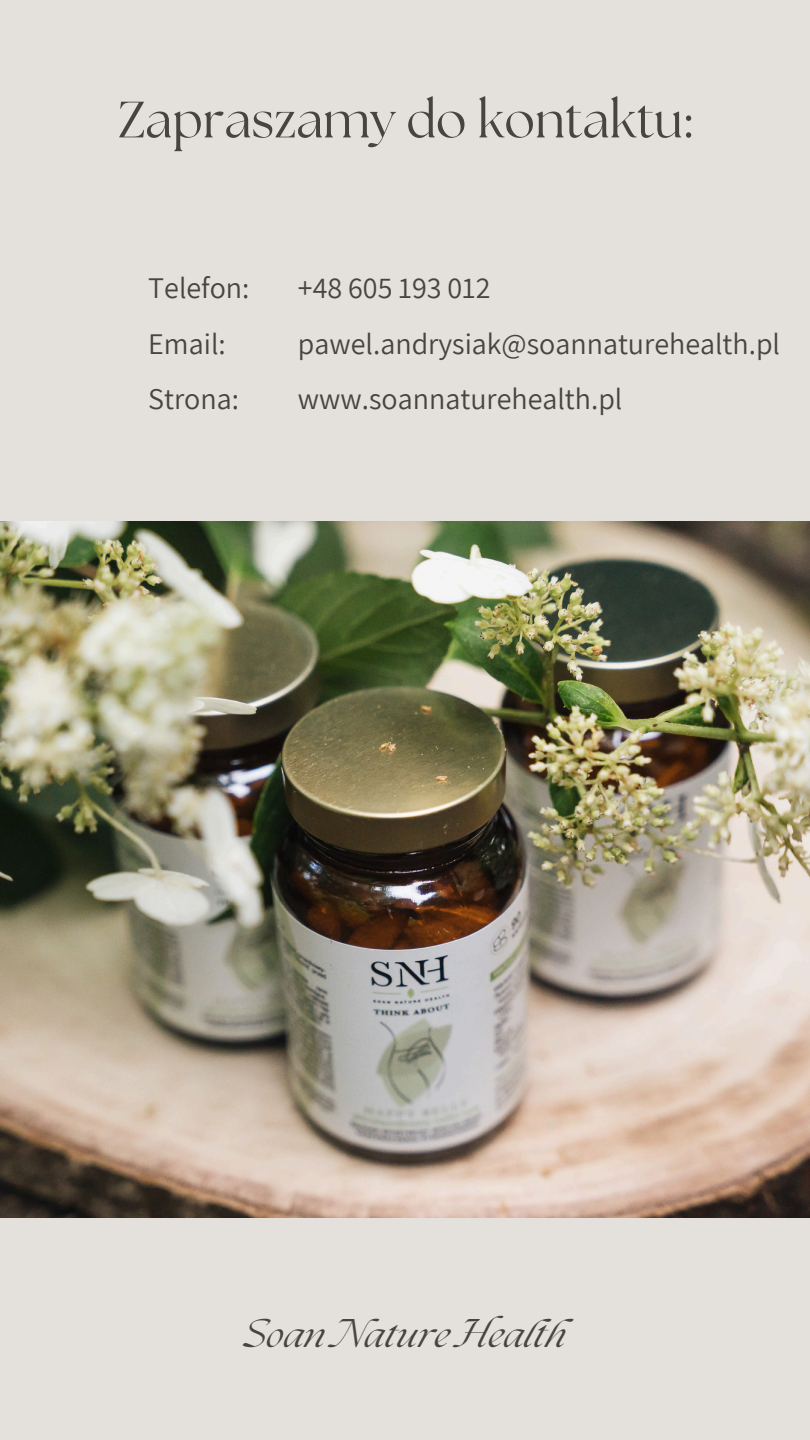
<style>
.page{position:relative;width:810px;height:1440px;background:#e4e0dc}
.page>*{position:absolute;margin:0;border:0;box-sizing:border-box;transform-origin:0 0}
.t1{font:51px "The Seasons";color:#47453e}
.t2{font:italic 35px "The Seasons";color:#47453e}
.t3{font:30px "Assistant";color:#47453e}
</style>
<div class="page">
<img style="left:0;top:522px;width:810px;height:696px">
<h1 class="t1" style="left:118px;top:97px;width:575px">Zapraszamy do kontaktu:</h1>
<p class="t3" style="left:148px;top:267px;width:103px">Telefon:</p>
<p class="t3" style="left:298px;top:267px;width:194px">+48 605 193 012</p>
<p class="t3" style="left:148px;top:323px;width:79px">Email:</p>
<p class="t3" style="left:298px;top:323px;width:484px">pawel.andrysiak@soannaturehealth.pl</p>
<h2 class="t3" style="left:148px;top:379px;width:92px">Strona:</h2>
<p class="t3" style="left:298px;top:379px;width:326px">www.soannaturehealth.pl</p>
<p class="t2" style="left:244px;top:1319px;width:323px">Soan Nature Health</p>
</div>
